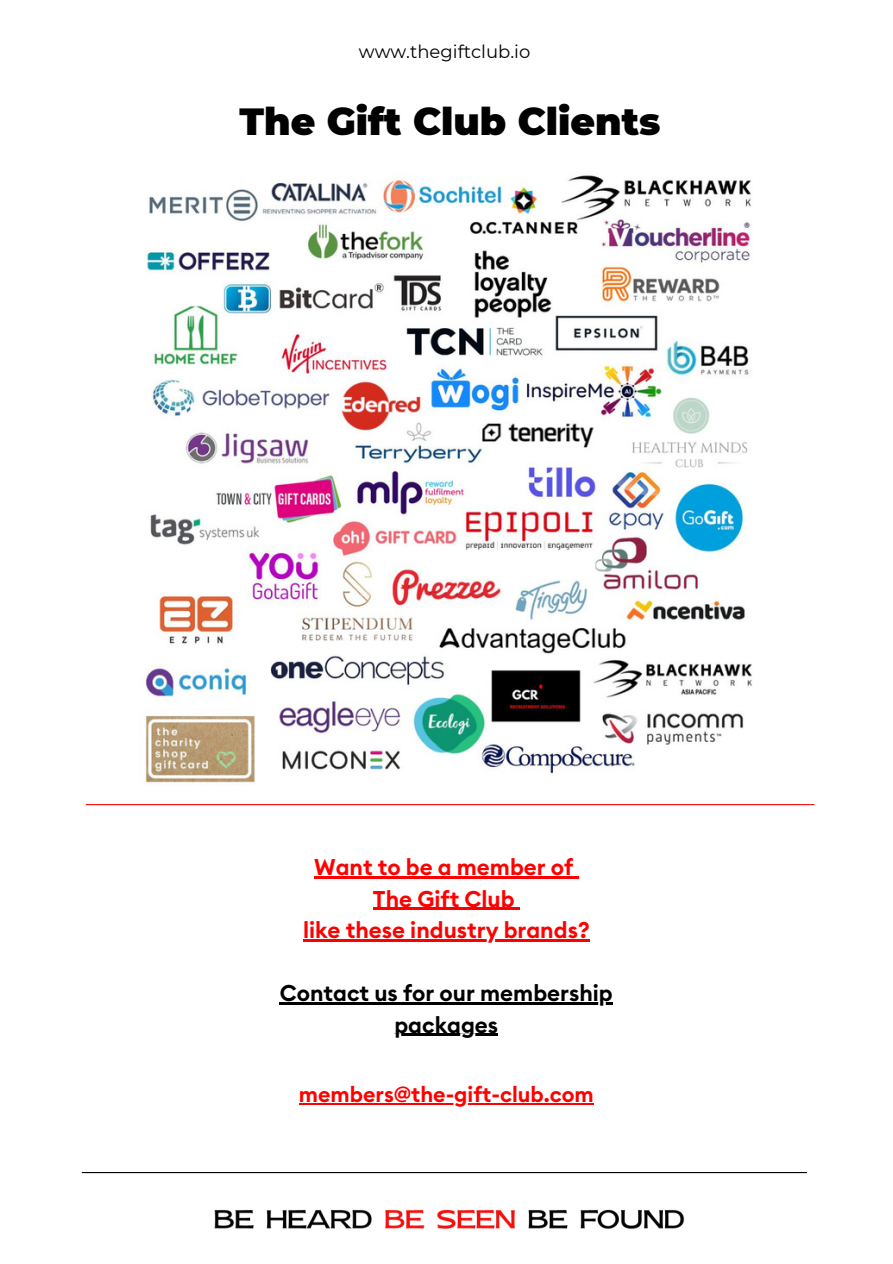
<style>
.page{position:relative;width:893px;height:1264px;background:#fff}
.page>*{position:absolute;margin:0;border:0;box-sizing:border-box;transform-origin:0 0}
.t1{font:900 37.8px "Montserrat";color:#000}
.t2{font:600 22.5px/31.5px "Euclid Circular B";color:#f00;text-align:center}
.t3{font:600 22.5px/31.5px "Euclid Circular B";color:#000;text-align:center}
.t4{font:600 21.6px "Euclid Circular B";color:#f00}
.t5{font:18px "Montserrat";color:#000}
</style>
<div class="page">
<hr style="left:82px;top:1171px;width:724px;height:2px;background:#000">
<img style="left:214px;top:1209px;width:471px;height:20px">
<hr style="left:86px;top:804px;width:728px;height:1px;background:#f90c0c">
<img style="left:145px;top:175px;width:607px;height:608px">
<hr style="left:314px;top:876px;width:259px;height:2px;background:#f00">
<hr style="left:373px;top:907px;width:141px;height:3px;background:#f00">
<svg style="left:514px;top:907px;width:5px;height:3px"></svg>
<hr style="left:303px;top:939px;width:286px;height:2px;background:#f00">
<hr style="left:280px;top:1002px;width:332px;height:2px;background:#000">
<hr style="left:394px;top:1033px;width:104px;height:3px;background:#000">
<hr style="left:299px;top:1103px;width:294px;height:1px;background:#f00">
<p class="t5" style="left:359px;top:40px;width:173px">www.thegiftclub.io</p>
<h1 class="t1" style="left:239px;top:99px;width:422px">The Gift Club Clients</h1>
<p class="t2" style="left:303px;top:852px;width:288px">Want to be a member of<br>The Gift Club<br>like these industry brands?</p>
<p class="t3" style="left:280px;top:978px;width:334px">Contact us for our membership packages</p>
<p class="t4" style="left:299px;top:1084px;width:296px">members@the-gift-club.com</p>
</div>
